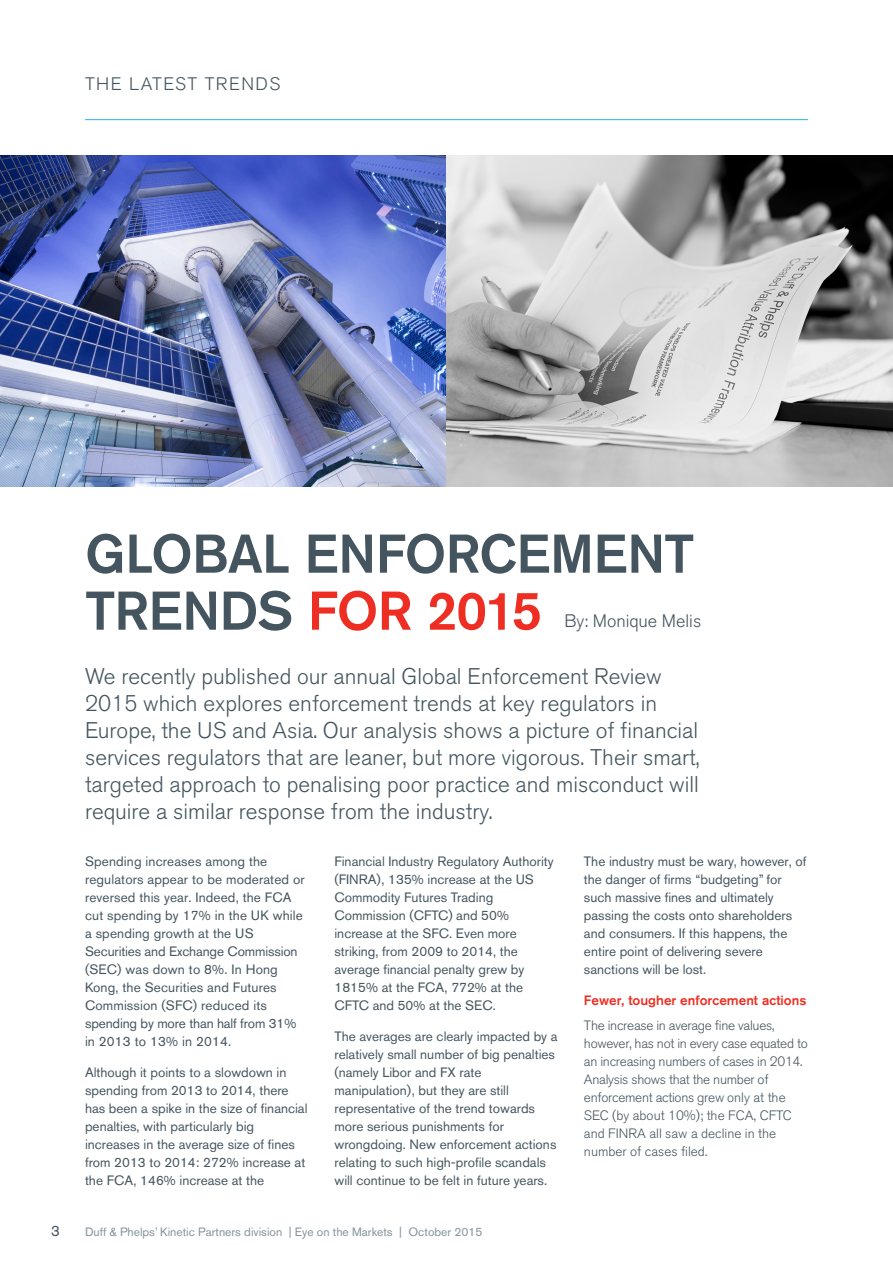
<style>
.page{position:relative;width:893px;height:1263px;background:#fff}
.page>*{position:absolute;margin:0;border:0;box-sizing:border-box;transform-origin:0 0}
.t1{font:500 54px/57px "Akzidenz Grotesk BQ";letter-spacing:-.015em;color:#45555f}
.Intro{font:300 22.5px/27px "Akzidenz Grotesk BQ";color:#45555f}
.t2{font:300 18px "Akzidenz Grotesk BQ";letter-spacing:.08em;color:#45555f}
.t3{font:300 18px "Akzidenz Grotesk BQ";color:#45555f}
.t4{font:15px "Akzidenz Grotesk BQ";color:#45555f}
.Body_Text{font:13.5px/18px "Akzidenz Grotesk BQ";color:#45555f}
.Body_Text-2{font:300 13.5px/18px "Akzidenz Grotesk BQ";letter-spacing:-.02em;color:#45555f}
.Body_Text-3{font:500 13.5px "Akzidenz Grotesk BQ";color:#ee2e22}
.t5{font:12px "Akzidenz Grotesk BQ";color:#83939c}
.s1{color:#ee2e22}
</style>
<div class="page">
<hr style="left:85px;top:119px;width:723px;height:1px;background:#26b6ea">
<img style="left:0;top:155px;width:893px;height:331px">
<p class="t2" style="left:85px;top:74px;width:197px">THE LATEST TRENDS</p>
<p class="t1" style="left:85px;top:524px;width:611px">GLOBAL ENFORCEMENT<br>TRENDS <span class="s1">FOR 2015</span></p>
<p class="Intro" style="left:85px;top:663px;width:616px">We recently published our annual Global Enforcement Review 2015 which explores enforcement trends at key regulators in Europe, the US and Asia. Our analysis shows a picture of financial services regulators that are leaner, but more vigorous. Their smart, targeted approach to penalising poor practice and misconduct will require a similar response from the industry.</p>
<p class="Body_Text" style="left:85px;top:852px;width:221px">Spending increases among the regulators appear to be moderated or reversed this year. Indeed, the FCA cut spending by 17% in the UK while a spending growth at the US<br>Securities and Exchange Commission (SEC) was down to 8%. In Hong<br>Kong, the Securities and Futures<br>Commission (SFC) reduced its spending by more than half from 31% in 2013 to 13% in 2014.</p>
<p class="Body_Text" style="left:85px;top:1063px;width:224px">Although it points to a slowdown in spending from 2013 to 2014, there has been a spike in the size of financial penalties, with particularly big increases in the average size of fines from 2013 to 2014: 272% increase at the FCA, 146% increase at the</p>
<p class="t3" style="left:564px;top:611px;width:138px">By: Monique Melis</p>
<p class="Body_Text" style="left:334px;top:852px;width:221px">Financial Industry Regulatory Authority (FINRA), 135% increase at the US<br>Commodity Futures Trading<br>Commission (CFTC) and 50% increase at the SFC. Even more striking, from 2009 to 2014, the average financial penalty grew by<br>1815% at the FCA, 772% at the<br>CFTC and 50% at the SEC.</p>
<p class="Body_Text" style="left:334px;top:1027px;width:225px">The averages are clearly impacted by a relatively small number of big penalties (namely Libor and FX rate manipulation), but they are still representative of the trend towards more serious punishments for wrongdoing. New enforcement actions relating to such high-profile scandals will continue to be felt in future years.</p>
<p class="Body_Text" style="left:584px;top:852px;width:224px">The industry must be wary, however, of the danger of firms “budgeting” for such massive fines and ultimately passing the costs onto shareholders and consumers. If this happens, the entire point of delivering severe sanctions will be lost.</p>
<p class="Body_Text-3" style="left:584px;top:992px;width:224px">Fewer, tougher enforcement actions</p>
<p class="Body_Text-2" style="left:584px;top:1016px;width:225px">The increase in average fine values, however, has not in every case equated to an increasing numbers of cases in 2014.<br>Analysis shows that the number of enforcement actions grew only at the SEC (by about 10%); the FCA, CFTC and FINRA all saw a decline in the number of cases filed.</p>
<p class="t4" style="left:51px;top:1222px;width:10px">3</p>
<p class="t5" style="left:85px;top:1225px;width:399px">Duff &amp; Phelps’ Kinetic Partners division | Eye on the Markets | October 2015</p>
</div>
